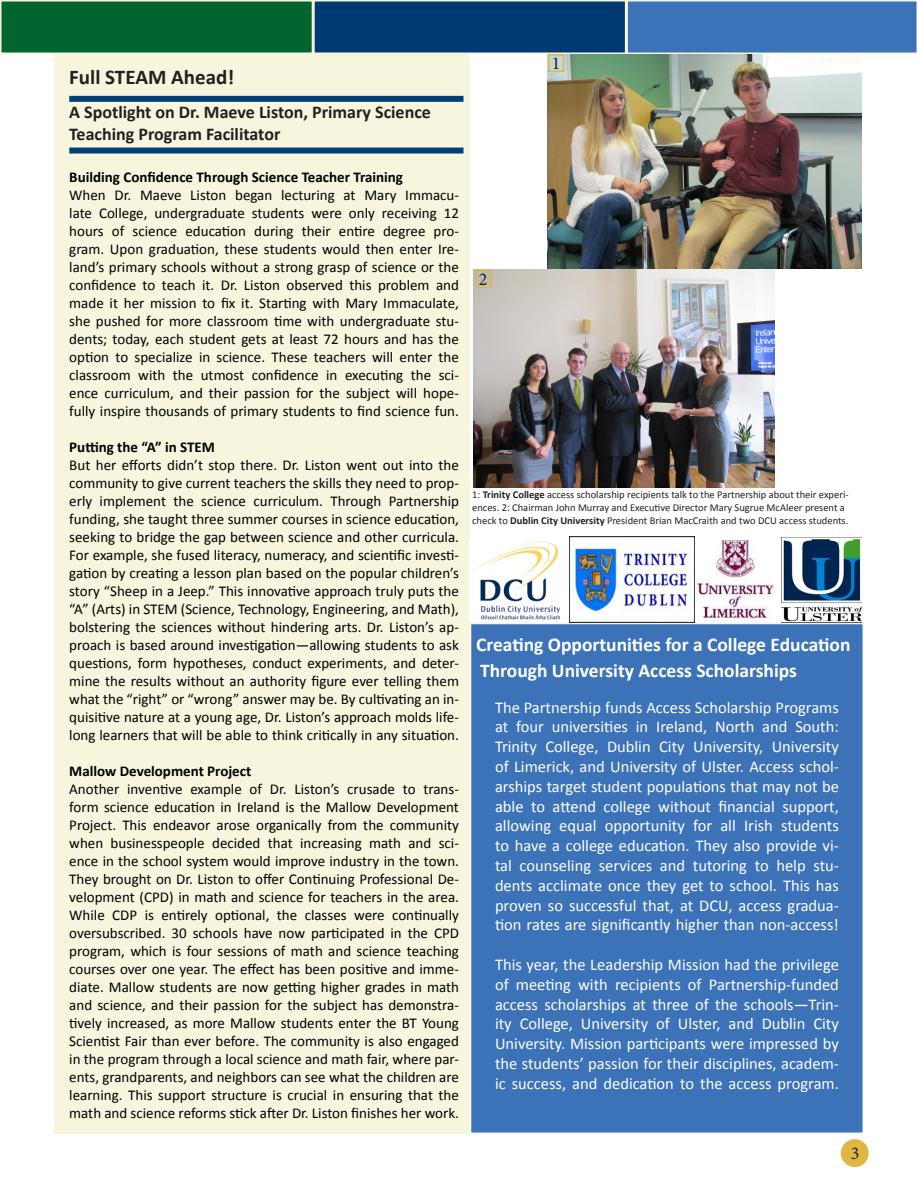
<style>
.page{position:relative;width:918px;height:1188px;background:#fff}
.page>*{position:absolute;margin:0;border:0;box-sizing:border-box;transform-origin:0 0}
.t1{font:700 21px "Calibri";color:#231f20}
.t2{font:700 19.5px "Calibri";color:#fff}
.t3{font:700 18px/21.6px "Calibri";color:#231f20}
.t4{font:18px "Minion Pro";color:#231f20}
.t5{font:16.5px/19.8px "Calibri";color:#fff;text-align:justify}
.t6{font:15px/18px "Calibri";color:#000;text-align:justify}
.t7{font:700 15px "Calibri";color:#000}
.t8{font:10.5px/12.6px "Calibri";color:#231f20}
.s1{font-weight:700}
</style>
<div class="page">
<div style="left:1px;top:1px;width:311px;height:52px;background:#01652f"></div>
<div style="left:0;top:0;width:313px;height:54px;border:2px solid #f7f5de"></div>
<div style="left:314px;top:1px;width:312px;height:52px;background:#013974"></div>
<div style="left:313px;top:0;width:313px;height:54px;border:2px solid #f7f5de"></div>
<div style="left:627px;top:1px;width:290px;height:52px;background:#3c72b8"></div>
<div style="left:626px;top:0;width:292px;height:54px;border:2px solid #f7f5de"></div>
<div style="left:54px;top:54px;width:416px;height:1080px;background:#f7f5de"></div>
<img style="left:548px;top:54px;width:314px;height:215px">
<img style="left:474px;top:270px;width:301px;height:218px">
<div style="left:69px;top:96px;width:394px;height:6px;background:#014074"></div>
<div style="left:69px;top:148px;width:394px;height:6px;background:#014074"></div>
<div style="left:470px;top:623px;width:394px;height:511px;background:#3c72b8;border:2px solid #f7f5de"></div>
<div style="left:842px;top:1140px;width:26px;height:26px;background:#deb840;border-radius:50%"></div>
<div style="left:841px;top:1139px;width:28px;height:28px;border:2px solid #deb840;border-radius:50%"></div>
<img style="left:470px;top:541px;width:91px;height:79px">
<img style="left:781px;top:538px;width:81px;height:85px">
<img style="left:695px;top:540px;width:79px;height:82px">
<img style="left:570px;top:536px;width:125px;height:87px">
<div style="left:548px;top:54px;width:16px;height:18px;border:2px solid #deb840"></div>
<div style="left:475px;top:270px;width:16px;height:18px;border:2px solid #deb840"></div>
<p class="t1" style="left:69px;top:64px;width:166px">Full STEAM Ahead!</p>
<p class="t3" style="left:69px;top:101px;width:363px">A Spotlight on Dr. Maeve Liston, Primary Science<br>Teaching Program Facilitator</p>
<p class="t7" style="left:69px;top:168px;width:335px">Building Confidence Through Science Teacher Training</p>
<p class="t6" style="left:69px;top:186px;width:391px">When Dr. Maeve Liston began lecturing at Mary Immacu&shy;late College, undergraduate students were only receiving 12 hours of science education during their entire degree pro&shy;gram. Upon graduation, these students would then enter Ire&shy;land’s primary schools without a strong grasp of science or the confidence to teach it. Dr. Liston observed this problem and made it her mission to fix it. Starting with Mary Immaculate, she pushed for more classroom time with undergraduate stu&shy;dents; today, each student gets at least 72 hours and has the option to specialize in science. These teachers will enter the classroom with the utmost confidence in executing the sci&shy;ence curriculum, and their passion for the subject will hope&shy;fully inspire thousands of primary students to find science fun.</p>
<p class="t7" style="left:69px;top:438px;width:147px">Putting the “A” in STEM</p>
<p class="t6" style="left:69px;top:456px;width:391px">But her efforts didn’t stop there. Dr. Liston went out into the community to give current teachers the skills they need to prop&shy;erly implement the science curriculum. Through Partnership funding, she taught three summer courses in science education, seeking to bridge the gap between science and other curricula.<br>For example, she fused literacy, numeracy, and scientific investi&shy;gation by creating a lesson plan based on the popular children’s story “Sheep in a Jeep.” This innovative approach truly puts the “A” (Arts) in STEM (Science, Technology, Engineering, and Math), bolstering the sciences without hindering arts. Dr. Liston’s ap&shy;proach is based around investigation—allowing students to ask questions, form hypotheses, conduct experiments, and deter&shy;mine the results without an authority figure ever telling them what the “right” or “wrong” answer may be. By cultivating an in&shy;quisitive nature at a young age, Dr. Liston’s approach molds life&shy;long learners that will be able to think critically in any situation.</p>
<p class="t7" style="left:69px;top:762px;width:184px">Mallow Development Project</p>
<p class="t6" style="left:69px;top:780px;width:391px">Another inventive example of Dr. Liston’s crusade to trans&shy;form science education in Ireland is the Mallow Development Project. This endeavor arose organically from the community when businesspeople decided that increasing math and sci&shy;ence in the school system would improve industry in the town.<br>They brought on Dr. Liston to offer Continuing Professional De&shy;velopment (CPD) in math and science for teachers in the area.</p>
<p class="t6" style="left:69px;top:906px;width:391px">While CDP is entirely optional, the classes were continually oversubscribed. 30 schools have now participated in the CPD program, which is four sessions of math and science teaching courses over one year. The effect has been positive and imme&shy;diate. Mallow students are now getting higher grades in math and science, and their passion for the subject has demonstra&shy;tively increased, as more Mallow students enter the BT Young Scientist Fair than ever before. The community is also engaged in the program through a local science and math fair, where par&shy;ents, grandparents, and neighbors can see what the children are learning. This support structure is crucial in ensuring that the math and science reforms stick after Dr. Liston finishes her work.</p>
<p class="t4" style="left:552px;top:51px;width:10px">1</p>
<p class="t4" style="left:479px;top:267px;width:10px">2</p>
<p class="t8" style="left:472px;top:489px;width:378px">1: <span class="s1">Trinity College</span> access scholarship recipients talk to the Partnership about their experi&shy;ences. 2: Chairman John Murray and Executive Director Mary Sugrue McAleer present a check to <span class="s1">Dublin City University</span> President Brian MacCraith and two DCU access students.</p>
<p class="t2" style="left:476px;top:632px;width:376px">Creating Opportunities for a College Education</p>
<p class="t2" style="left:480px;top:658px;width:318px">Through University Access Scholarships</p>
<p class="t5" style="left:495px;top:697px;width:345px">The Partnership funds Access Scholarship Programs at four universities in Ireland, North and South:<br>Trinity College, Dublin City University, University of Limerick, and University of Ulster. Access schol&shy;arships target student populations that may not be able to attend college without financial support, allowing equal opportunity for all Irish students to have a college education. They also provide vi&shy;tal counseling services and tutoring to help stu&shy;dents acclimate once they get to school. This has proven so successful that, at DCU, access gradua&shy;tion rates are significantly higher than non-access!</p>
<p class="t5" style="left:495px;top:955px;width:345px">This year, the Leadership Mission had the privilege of meeting with recipients of Partnership-funded access scholarships at three of the schools—Trin&shy;ity College, University of Ulster, and Dublin City University. Mission participants were impressed by the students’ passion for their disciplines, academ&shy;ic success, and dedication to the access program.</p>
<p class="t4" style="left:851px;top:1141px;width:10px">3</p>
</div>
